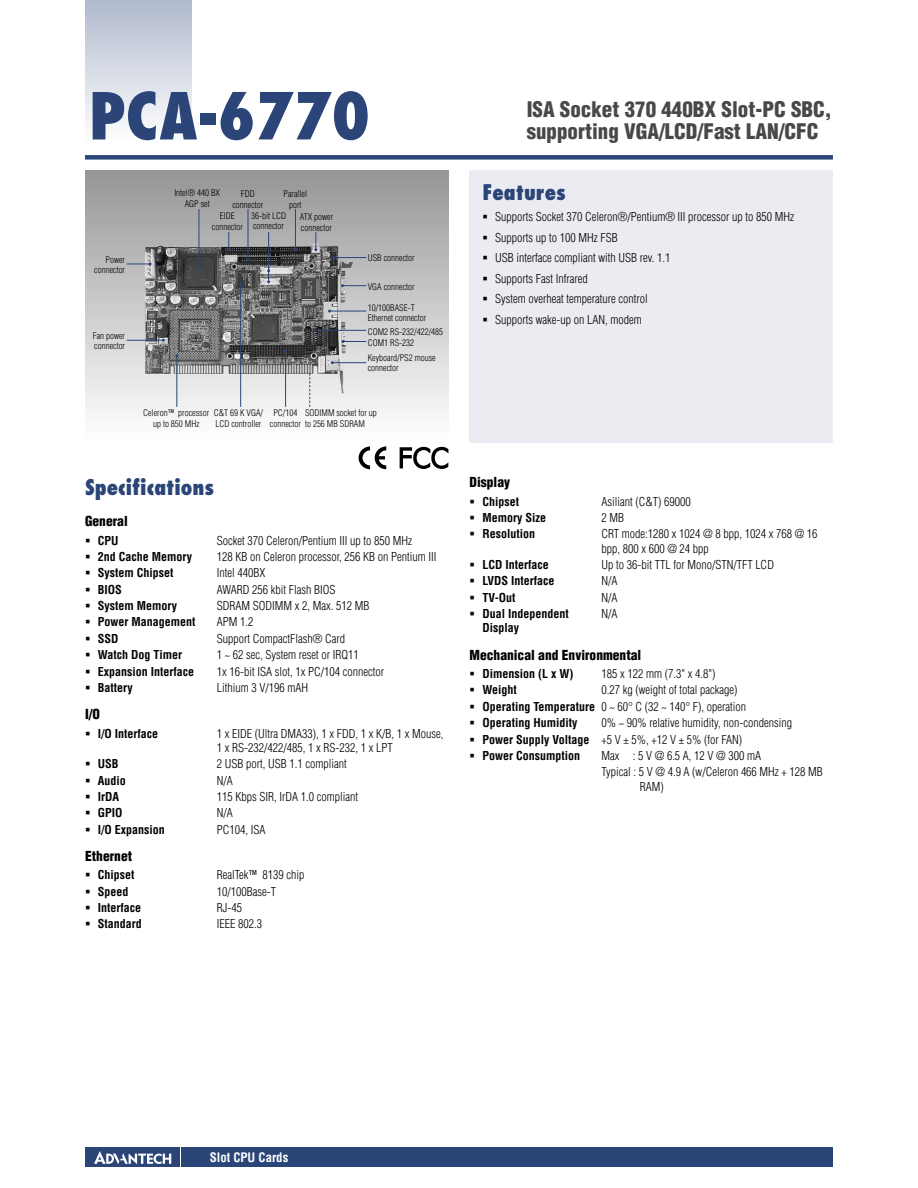
<style>
.page{position:relative;width:918px;height:1188px;background:#fff}
.page>*{position:absolute;margin:0;border:0;box-sizing:border-box;transform-origin:0 0}
.t1{font:800 condensed 63px "Futura";color:#2b4578}
.t2{font:900 condensed 21px/22.5px "Helvetica";color:#484848}
.t3{font:800 condensed 21px "Futura";color:#2b4578}
.t4{font:900 condensed 13.5px "Helvetica";color:#000}
.t5{font:700 condensed 12.75px "Helvetica";color:#fff}
.t6{font:300 condensed 12px/14.2px "Helvetica";color:#000}
.t7{font:700 condensed 12px "Helvetica";color:#000}
.t8{font:300 condensed 9px/10.4px "Helvetica";color:#000}
.s1{font-weight:700}
</style>
<div class="page">
<div style="left:182px;top:1147px;width:651px;height:20px;background:#2b4578"></div>
<div style="left:85px;top:1147px;width:95px;height:20px;background:#2b4578"></div>
<svg style="left:94px;top:1151px;width:77px;height:13px"></svg>
<div style="left:85px;top:155px;width:748px;height:5px;background:#2b4578"></div>
<div style="left:85px;top:0;width:106px;height:143px;background:linear-gradient(to bottom,#b0bacd,#fff)"></div>
<div style="left:470px;top:170px;width:363px;height:272px;background:#eaecf1"></div>
<div style="left:85px;top:170px;width:363px;height:272px;background:linear-gradient(to bottom,#969696,#fff)"></div>
<svg style="left:359px;top:446px;width:27px;height:23px"></svg>
<svg style="left:400px;top:447px;width:48px;height:22px"></svg>
<img style="left:145px;top:244px;width:208px;height:150px">
<svg style="left:127px;top:262px;width:25px;height:3px"></svg>
<hr style="left:127px;top:340px;width:36px;height:1px;background:#2b4578">
<hr style="left:176px;top:356px;width:1px;height:51px;background:#2b4578">
<hr style="left:199px;top:209px;width:1px;height:59px;background:#2b4578">
<hr style="left:285px;top:351px;width:1px;height:56px;background:#2b4578">
<svg style="left:309px;top:373px;width:1px;height:34px"></svg>
<hr style="left:332px;top:362px;width:34px;height:1px;background:#2b4578">
<svg style="left:342px;top:340px;width:24px;height:3px"></svg>
<hr style="left:319px;top:330px;width:47px;height:1px;background:#2b4578">
<hr style="left:330px;top:311px;width:36px;height:1px;background:#2b4578">
<svg style="left:341px;top:284px;width:25px;height:3px"></svg>
<hr style="left:334px;top:257px;width:32px;height:1px;background:#2b4578">
<svg style="left:314px;top:232px;width:3px;height:19px"></svg>
<hr style="left:295px;top:209px;width:1px;height:41px;background:#2b4578">
<hr style="left:268px;top:232px;width:1px;height:50px;background:#2b4578">
<svg style="left:267px;top:264px;width:3px;height:8px"></svg>
<hr style="left:248px;top:209px;width:1px;height:51px;background:#2b4578">
<svg style="left:227px;top:232px;width:3px;height:19px"></svg>
<hr style="left:240px;top:284px;width:1px;height:123px;background:#2b4578">
<h1 class="t1" style="left:89px;top:76px;width:282px">PCA-6770</h1>
<h2 class="t2" style="left:527px;top:98px;width:307px">ISA Socket 370 440BX Slot-PC SBC, supporting VGA/LCD/Fast LAN/CFC</h2>
<p class="t8" style="left:94px;top:255px;width:32px;text-align:right">Power connector</p>
<p class="t8" style="left:93px;top:330px;width:34px">Fan power connector</p>
<p class="t8" style="left:174px;top:188px;width:47px;text-align:center">Intel® 440 BX<br>AGP set</p>
<p class="t8" style="left:232px;top:189px;width:32px;text-align:center">FDD connector</p>
<p class="t8" style="left:212px;top:211px;width:32px;text-align:center">EIDE connector</p>
<p class="t8" style="left:251px;top:210px;width:36px">36-bit LCD connector</p>
<p class="t8" style="left:284px;top:189px;width:25px;text-align:center">Parallel port</p>
<p class="t8" style="left:300px;top:212px;width:35px">ATX power connector</p>
<p class="t8" style="left:368px;top:253px;width:48px">USB connector</p>
<p class="t8" style="left:368px;top:281px;width:48px">VGA connector</p>
<p class="t8" style="left:368px;top:303px;width:60px">10/100BASE-T<br>Ethernet connector</p>
<p class="t8" style="left:368px;top:326px;width:77px;line-height:10.9px">COM2 RS-232/422/485<br>COM1 RS-232</p>
<p class="t8" style="left:368px;top:352px;width:69px">Keyboard/PS2 mouse connector</p>
<p class="t8" style="left:143px;top:408px;width:67px;text-align:center">Celeron™ processor up to 850 MHz</p>
<p class="t8" style="left:214px;top:408px;width:51px">C&amp;T 69 K VGA/<br>LCD controller</p>
<p class="t8" style="left:270px;top:408px;width:32px;text-align:center">PC/104 connector</p>
<p class="t8" style="left:305px;top:408px;width:73px">SODIMM socket for up to 256 MB SDRAM</p>
<h2 class="t3" style="left:85px;top:473px;width:131px">Specifications</h2>
<p class="t4" style="left:85px;top:513px;width:44px">General</p>
<p class="t7" style="left:85px;top:533px;width:35px">▪ CPU</p>
<p class="t6" style="left:217px;top:533px;width:197px">Socket 370 Celeron/Pentium III up to 850 MHz</p>
<p class="t7" style="left:85px;top:549px;width:108px">▪ 2nd Cache Memory</p>
<p class="t6" style="left:217px;top:549px;width:221px">128 KB on Celeron processor, 256 KB on Pentium III</p>
<p class="t7" style="left:85px;top:566px;width:90px">▪ System Chipset</p>
<p class="t6" style="left:217px;top:566px;width:50px">Intel 440BX</p>
<p class="t7" style="left:85px;top:582px;width:38px">▪ BIOS</p>
<p class="t6" style="left:217px;top:582px;width:120px">AWARD 256 kbit Flash BIOS</p>
<p class="t7" style="left:85px;top:598px;width:93px">▪ System Memory</p>
<p class="t6" style="left:217px;top:598px;width:154px">SDRAM SODIMM x 2, Max. 512 MB</p>
<p class="t7" style="left:85px;top:615px;width:112px">▪ Power Management</p>
<p class="t6" style="left:217px;top:615px;width:38px">APM 1.2</p>
<p class="t7" style="left:85px;top:631px;width:35px">▪ SSD</p>
<p class="t6" style="left:217px;top:631px;width:130px">Support CompactFlash® Card</p>
<p class="t7" style="left:85px;top:647px;width:98px">▪ Watch Dog Timer</p>
<p class="t6" style="left:217px;top:648px;width:143px">1 ~ 62 sec, System reset or IRQ11</p>
<p class="t7" style="left:85px;top:664px;width:111px">▪ Expansion Interface</p>
<p class="t6" style="left:217px;top:664px;width:169px">1x 16-bit ISA slot, 1x PC/104 connector</p>
<p class="t7" style="left:85px;top:680px;width:49px">▪ Battery</p>
<p class="t6" style="left:217px;top:680px;width:93px">Lithium 3 V/196 mAH</p>
<p class="t4" style="left:85px;top:706px;width:17px">I/O</p>
<p class="t7" style="left:85px;top:726px;width:75px">▪ I/O Interface</p>
<p class="t6" style="left:217px;top:726px;width:228px">1 x EIDE (Ultra DMA33), 1 x FDD, 1 x K/B, 1 x Mouse,<br>1 x RS-232/422/485, 1 x RS-232, 1 x LPT</p>
<p class="t7" style="left:85px;top:756px;width:35px">▪ USB</p>
<p class="t6" style="left:217px;top:757px;width:131px">2 USB port, USB 1.1 compliant</p>
<p class="t7" style="left:85px;top:773px;width:42px">▪ Audio</p>
<p class="t6" style="left:217px;top:773px;width:18px">N/A</p>
<p class="t7" style="left:85px;top:789px;width:36px">▪ IrDA</p>
<p class="t6" style="left:217px;top:789px;width:143px">115 Kbps SIR, IrDA 1.0 compliant</p>
<p class="t7" style="left:85px;top:806px;width:39px">▪ GPIO</p>
<p class="t6" style="left:217px;top:806px;width:18px">N/A</p>
<p class="t7" style="left:85px;top:822px;width:81px">▪ I/O Expansion</p>
<p class="t6" style="left:217px;top:822px;width:50px">PC104, ISA</p>
<p class="t4" style="left:85px;top:847px;width:49px">Ethernet</p>
<p class="t7" style="left:85px;top:868px;width:51px">▪ Chipset</p>
<p class="t6" style="left:217px;top:868px;width:89px">RealTek™ 8139 chip</p>
<p class="t7" style="left:85px;top:884px;width:45px">▪ Speed</p>
<p class="t6" style="left:217px;top:884px;width:61px">10/100Base-T</p>
<p class="t7" style="left:85px;top:900px;width:58px">▪ Interface</p>
<p class="t6" style="left:217px;top:900px;width:27px">RJ-45</p>
<p class="t7" style="left:85px;top:917px;width:58px">▪ Standard</p>
<p class="t6" style="left:217px;top:917px;width:47px">IEEE 802.3</p>
<h2 class="t3" style="left:482px;top:178px;width:85px">Features</h2>
<p class="t6" style="left:482px;top:209px;width:313px">▪ Supports Socket 370 Celeron®/Pentium® III processor up to 850 MHz</p>
<p class="t6" style="left:482px;top:230px;width:137px">▪ Supports up to 100 MHz FSB</p>
<p class="t6" style="left:482px;top:251px;width:190px">▪ USB interface compliant with USB rev. 1.1</p>
<p class="t6" style="left:482px;top:271px;width:107px">▪ Supports Fast Infrared</p>
<p class="t6" style="left:482px;top:292px;width:167px">▪ System overheat temperature control</p>
<p class="t6" style="left:482px;top:313px;width:161px">▪ Supports wake-up on LAN, modem</p>
<p class="t4" style="left:470px;top:474px;width:42px">Display</p>
<p class="t7" style="left:470px;top:494px;width:51px">▪ Chipset</p>
<p class="t6" style="left:601px;top:494px;width:91px">Asiliant (C&amp;T) 69000</p>
<p class="t7" style="left:470px;top:510px;width:78px">▪ Memory Size</p>
<p class="t6" style="left:601px;top:511px;width:24px">2 MB</p>
<p class="t7" style="left:470px;top:527px;width:67px">▪ Resolution</p>
<p class="t6" style="left:601px;top:527px;width:218px">CRT mode:1280 x 1024 @ 8 bpp, 1024 x 768 @ 16 bpp, 800 x 600 @ 24 bpp</p>
<p class="t7" style="left:470px;top:557px;width:81px">▪ LCD Interface</p>
<p class="t6" style="left:601px;top:558px;width:174px">Up to 36-bit TTL for Mono/STN/TFT LCD</p>
<p class="t7" style="left:470px;top:574px;width:86px">▪ LVDS Interface</p>
<p class="t6" style="left:601px;top:574px;width:18px">N/A</p>
<p class="t7" style="left:470px;top:590px;width:47px">▪ TV-Out</p>
<p class="t6" style="left:601px;top:590px;width:18px">N/A</p>
<p class="t7" style="left:470px;top:607px;width:101px">▪ Dual Independent</p>
<p class="t6" style="left:601px;top:607px;width:18px">N/A</p>
<p class="t7" style="left:482px;top:621px;width:38px">Display</p>
<p class="t4" style="left:470px;top:646px;width:173px">Mechanical and Environmental</p>
<p class="t7" style="left:470px;top:666px;width:105px">▪ Dimension (L x W)</p>
<p class="t6" style="left:601px;top:667px;width:116px">185 x 122 mm (7.3" x 4.8")</p>
<p class="t7" style="left:470px;top:683px;width:49px">▪ Weight</p>
<p class="t6" style="left:601px;top:683px;width:137px">0.27 kg (weight of total package)</p>
<p class="t6" style="left:470px;top:699px;width:278px">▪ <span class="s1">Operating Temperature</span> 0 ~ 60° C (32 ~ 140° F), operation</p>
<p class="t7" style="left:470px;top:716px;width:109px">▪ Operating Humidity</p>
<p class="t6" style="left:601px;top:716px;width:192px">0% ~ 90% relative humidity, non-condensing</p>
<p class="t6" style="left:470px;top:732px;width:274px">▪ <span class="s1">Power Supply Voltage</span> +5 V ± 5%, +12 V ± 5% (for FAN)</p>
<p class="t7" style="left:470px;top:748px;width:112px">▪ Power Consumption</p>
<p class="t6" style="left:601px;top:747px;width:223px;line-height:16.4px">Max : 5 V @ 6.5 A, 12 V @ 300 mA<br>Typical : 5 V @ 4.9 A (w/Celeron 466 MHz + 128 MB</p>
<p class="t6" style="left:640px;top:779px;width:25px">RAM)</p>
<p class="t5" style="left:210px;top:1150px;width:80px">Slot CPU Cards</p>
</div>
